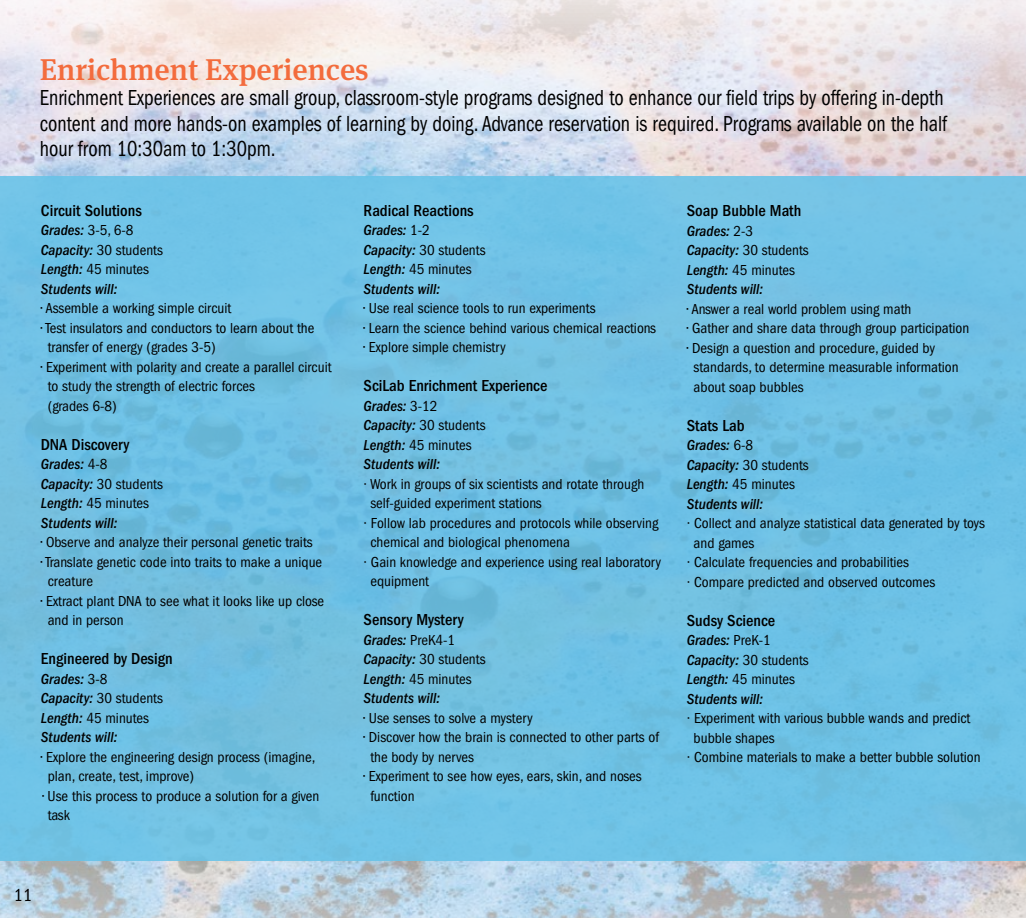
<style>
.page{position:relative;width:1026px;height:918px;background:#fff}
.page>*{position:absolute;margin:0;border:0;box-sizing:border-box;transform-origin:0 0}
.t1{font:500 30px "Meta Serif Pro";color:#f36c3d}
.t2{font:condensed 22.5px/25.5px "Franklin Gothic LT Pro";color:#000;scale:.9 1}
.t3{font:condensed 18px "Franklin Gothic LT Pro";color:#000}
.t4{font:500 condensed 16.5px "Franklin Gothic LT Pro";color:#000}
.t5{font:condensed 15px/19.5px "Franklin Gothic LT Pro";color:#000}
.t6{font:italic 500 condensed 15px/19.5px "Franklin Gothic LT Pro";color:#000}
.s1{font-weight:400;font-style:normal}
</style>
<div class="page">
<img style="left:0;top:0;width:1026px;height:918px">
<div style="left:0;top:176px;width:1026px;height:685px;background:#70c2e5"></div>
<h1 class="t1" style="left:40px;top:46px;width:331px">Enrichment Experiences</h1>
<p class="t2" style="left:40px;top:85px;width:1010px">Enrichment Experiences are small group, classroom-style programs designed to enhance our field trips by offering in-depth content and more hands-on examples of learning by doing. Advance reservation is required. Programs available on the half hour from 10:30am to 1:30pm.</p>
<p class="t4" style="left:41px;top:201px;width:102px">Circuit Solutions</p>
<p class="t6" style="left:41px;top:221px;width:123px">Grades: <span class="s1">3-5, 6-8<br></span>Capacity: <span class="s1">30 students<br></span>Length: <span class="s1">45 minutes<br></span>Students will:</p>
<p class="t5" style="left:41px;top:299px;width:192px">• Assemble a working simple circuit</p>
<p class="t5" style="left:48px;top:318px;width:268px;text-indent:-7px">• Test insulators and conductors to learn about the transfer of energy (grades 3-5)</p>
<p class="t5" style="left:48px;top:357px;width:285px;text-indent:-7px">• Experiment with polarity and create a parallel circuit to study the strength of electric forces<br>(grades 6-8)</p>
<p class="t4" style="left:41px;top:435px;width:90px">DNA Discovery</p>
<p class="t6" style="left:41px;top:455px;width:123px">Grades: <span class="s1">4-8<br></span>Capacity: <span class="s1">30 students<br></span>Length: <span class="s1">45 minutes<br></span>Students will:</p>
<p class="t5" style="left:41px;top:533px;width:273px">• Observe and analyze their personal genetic traits</p>
<p class="t5" style="left:48px;top:552px;width:276px;text-indent:-7px">• Translate genetic code into traits to make a unique creature</p>
<p class="t5" style="left:48px;top:591px;width:278px;text-indent:-7px">• Extract plant DNA to see what it looks like up close and in person</p>
<p class="t4" style="left:41px;top:649px;width:133px">Engineered by Design</p>
<p class="t6" style="left:41px;top:669px;width:123px">Grades: <span class="s1">3-8<br></span>Capacity: <span class="s1">30 students<br></span>Length: <span class="s1">45 minutes<br></span>Students will:</p>
<p class="t5" style="left:48px;top:747px;width:269px;text-indent:-7px">• Explore the engineering design process (imagine, plan, create, test, improve)</p>
<p class="t5" style="left:48px;top:786px;width:273px;text-indent:-5px">• Use this process to produce a solution for a given task</p>
<p class="t4" style="left:364px;top:201px;width:112px">Radical Reactions</p>
<p class="t6" style="left:364px;top:221px;width:123px">Grades: <span class="s1">1-2<br></span>Capacity: <span class="s1">30 students<br></span>Length: <span class="s1">45 minutes<br></span>Students will:</p>
<p class="t5" style="left:364px;top:299px;width:233px">• Use real science tools to run experiments</p>
<p class="t5" style="left:364px;top:318px;width:294px">• Learn the science behind various chemical reactions</p>
<p class="t5" style="left:364px;top:338px;width:144px">• Explore simple chemistry</p>
<p class="t4" style="left:364px;top:377px;width:185px">SciLab Enrichment Experience</p>
<p class="t6" style="left:364px;top:396px;width:123px">Grades: <span class="s1">3-12<br></span>Capacity: <span class="s1">30 students<br></span>Length: <span class="s1">45 minutes<br></span>Students will:</p>
<p class="t5" style="left:364px;top:474px;width:282px">· Work in groups of six scientists and rotate through</p>
<p class="t5" style="left:370px;top:494px;width:173px">self-guided experiment stations</p>
<p class="t5" style="left:364px;top:513px;width:296px">· Follow lab procedures and protocols while observing</p>
<p class="t5" style="left:370px;top:533px;width:201px">chemical and biological phenomena</p>
<p class="t5" style="left:364px;top:552px;width:299px">· Gain knowledge and experience using real laboratory</p>
<p class="t5" style="left:370px;top:572px;width:60px">equipment</p>
<p class="t4" style="left:364px;top:611px;width:101px">Sensory Mystery</p>
<p class="t6" style="left:364px;top:630px;width:123px">Grades: <span class="s1">PreK4-1<br></span>Capacity: <span class="s1">30 students<br></span>Length: <span class="s1">45 minutes<br></span>Students will:</p>
<p class="t5" style="left:364px;top:708px;width:171px">• Use senses to solve a mystery</p>
<p class="t5" style="left:370px;top:728px;width:290px;text-indent:-7px">• Discover how the brain is connected to other parts of the body by nerves</p>
<p class="t5" style="left:370px;top:767px;width:273px;text-indent:-7px">• Experiment to see how eyes, ears, skin, and noses function</p>
<p class="t4" style="left:687px;top:201px;width:116px">Soap Bubble Math</p>
<p class="t6" style="left:687px;top:221px;width:123px">Grades: <span class="s1">2-3<br></span>Capacity: <span class="s1">30 students<br></span>Length: <span class="s1">45 minutes<br></span>Students will:</p>
<p class="t5" style="left:687px;top:299px;width:226px">• Answer a real world problem using math</p>
<p class="t5" style="left:687px;top:319px;width:284px">• Gather and share data through group participation</p>
<p class="t5" style="left:694px;top:338px;width:267px;text-indent:-7px">• Design a question and procedure, guided by standards, to determine measurable information about soap bubbles</p>
<p class="t4" style="left:687px;top:416px;width:59px">Stats Lab</p>
<p class="t6" style="left:687px;top:436px;width:123px">Grades: <span class="s1">6-8<br></span>Capacity: <span class="s1">30 students<br></span>Length: <span class="s1">45 minutes<br></span>Students will:</p>
<p class="t5" style="left:687px;top:514px;width:300px">· Collect and analyze statistical data generated by toys</p>
<p class="t5" style="left:694px;top:533px;width:62px">and games</p>
<p class="t5" style="left:687px;top:553px;width:224px">· Calculate frequencies and probabilities</p>
<p class="t5" style="left:687px;top:572px;width:250px">· Compare predicted and observed outcomes</p>
<p class="t4" style="left:687px;top:611px;width:90px">Sudsy Science</p>
<p class="t6" style="left:687px;top:631px;width:123px">Grades: <span class="s1">PreK-1<br></span>Capacity: <span class="s1">30 students<br></span>Length: <span class="s1">45 minutes<br></span>Students will:</p>
<p class="t5" style="left:687px;top:709px;width:285px">· Experiment with various bubble wands and predict</p>
<p class="t5" style="left:694px;top:728px;width:83px">bubble shapes</p>
<p class="t5" style="left:687px;top:748px;width:295px">· Combine materials to make a better bubble solution</p>
<p class="t3" style="left:14px;top:885px;width:20px">11</p>
</div>
